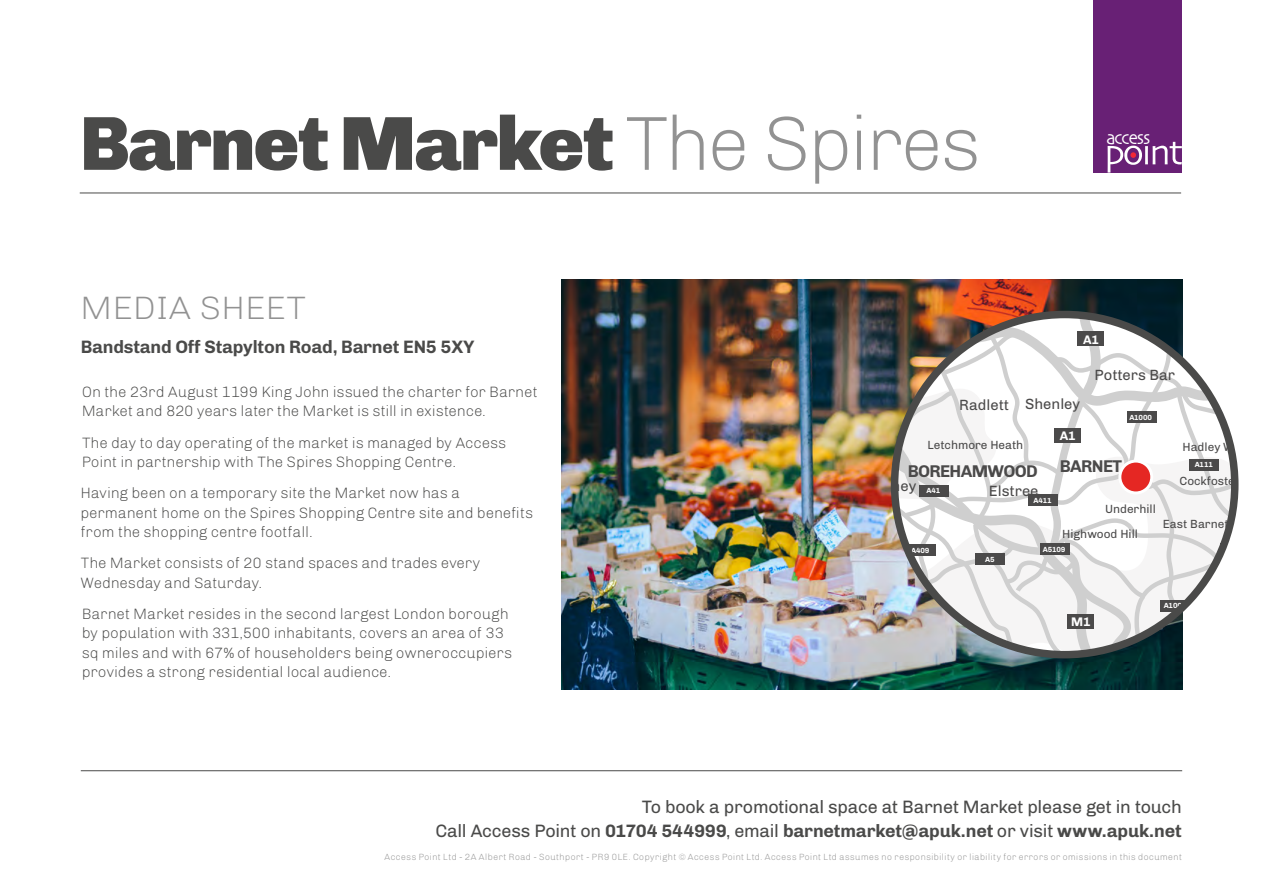
<style>
.page{position:relative;width:1263px;height:893px;background:#fff}
.page>*{position:absolute;margin:0;border:0;box-sizing:border-box;transform-origin:0 0}
.HEADING{font:900 76.65px "Chivo";letter-spacing:-.03em;color:#4a4a49}
.HEADING-2{font:300 32.4px "Chivo";color:#929292;scale:1.06 1}
.t1{font:19.65px "Skia";letter-spacing:-.06em;color:#fff;scale:.91 1}
.SUB_HEADING{font:700 18px "Chivo";letter-spacing:-.01em;color:#4a4a49}
.t2{font:18px "Chivo";letter-spacing:-.015em;color:#4a4a49}
.t3{font:700 17.1px "Chivo";letter-spacing:-.04em;color:#4b4a4a}
.SUB_HEADING-2{font:300 15px/19.5px "Chivo";letter-spacing:-.005em;color:#4a4a49}
.t4{font:14.85px "Chivo";color:#4b4a4a}
.t5{font:700 12.45px "Chivo";color:#fff}
.t6{font:11.85px "Chivo";color:#4b4a4a}
.SUB_HEADING-3{font:300 9px "Chivo";letter-spacing:.03em;color:#929292}
.t7{font:700 7.35px "Chivo";letter-spacing:-.02em;color:#fff}
.s1{font-weight:300;color:#929292}
.s2{font-weight:400}
</style>
<div class="page">
<img style="left:561px;top:279px;width:622px;height:411px">
<hr style="left:81px;top:770px;width:1101px;height:1px;background:#4a4a49">
<svg style="left:894px;top:314px;width:341px;height:341px"></svg>
<div style="left:1189px;top:459px;width:29px;height:11px;background:#4b4a4a"></div>
<div style="left:1028px;top:494px;width:29px;height:12px;background:#4b4a4a"></div>
<div style="left:1054px;top:428px;width:27px;height:15px;background:#4b4a4a"></div>
<div style="left:1067px;top:614px;width:27px;height:14px;background:#4b4a4a"></div>
<div style="left:1040px;top:543px;width:29px;height:12px;background:#4b4a4a"></div>
<div style="left:919px;top:485px;width:30px;height:12px;background:#4b4a4a"></div>
<div style="left:1077px;top:331px;width:27px;height:15px;background:#4b4a4a"></div>
<div style="left:975px;top:553px;width:30px;height:12px;background:#4b4a4a"></div>
<div style="left:906px;top:544px;width:29px;height:12px;background:#4b4a4a"></div>
<svg style="left:1220px;top:543px;width:15px;height:12px"></svg>
<div style="left:1160px;top:600px;width:30px;height:11px;background:#4b4a4a"></div>
<div style="left:1127px;top:411px;width:29px;height:12px;background:#4b4a4a"></div>
<div style="left:891px;top:311px;width:347px;height:347px;border:8px solid #4a4a49;border-radius:50%"></div>
<div style="left:1093px;top:0;width:89px;height:172px;background:#682075"></div>
<svg style="left:1107px;top:142px;width:74px;height:30px"></svg>
<hr style="left:80px;top:193px;width:1101px;height:1px;background:#4a4a49">
<p class="HEADING" style="left:80px;top:98px;width:904px">Barnet Market <span class="s1">The Spires</span></p>
<p class="t1" style="left:1106px;top:126px;width:50px">access</p>
<p class="HEADING-2" style="left:81px;top:289px;width:214px">MEDIA SHEET</p>
<p class="SUB_HEADING" style="left:81px;top:336px;width:395px">Bandstand Off Stapylton Road, Barnet EN5 5XY</p>
<p class="SUB_HEADING-2" style="left:82px;top:382px;width:457px">On the 23rd August 1199 King John issued the charter for Barnet<br>Market and 820 years later the Market is still in existence.</p>
<p class="SUB_HEADING-2" style="left:82px;top:433px;width:426px">The day to day operating of the market is managed by Access<br>Point in partnership with The Spires Shopping Centre.</p>
<p class="SUB_HEADING-2" style="left:81px;top:483px;width:454px">Having been on a temporary site the Market now has a permanent home on the Spires Shopping Centre site and benefits from the shopping centre footfall.</p>
<p class="SUB_HEADING-2" style="left:81px;top:553px;width:401px">The Market consists of 20 stand spaces and trades every<br>Wednesday and Saturday.</p>
<p class="SUB_HEADING-2" style="left:82px;top:604px;width:432px">Barnet Market resides in the second largest London borough by population with 331,500 inhabitants, covers an area of 33 sq miles and with 67% of householders being owneroccupiers provides a strong residential local audience.</p>
<p class="t5" style="left:1083px;top:332px;width:17px">A1</p>
<p class="t4" style="left:959px;top:396px;width:122px">Radlett Shenley</p>
<p class="t6" style="left:927px;top:438px;width:97px">Letchmore Heath</p>
<p class="t5" style="left:1060px;top:428px;width:17px">A1</p>
<p class="t4" style="left:1094px;top:366px;width:82px">Potters Bar</p>
<p class="t7" style="left:1129px;top:414px;width:24px">A1000</p>
<p class="t6" style="left:1182px;top:440px;width:73px">Hadley Wood</p>
<p class="t3" style="left:908px;top:461px;width:132px">BOREHAMWOOD</p>
<p class="t3" style="left:1060px;top:456px;width:64px">BARNET</p>
<p class="t4" style="left:865px;top:477px;width:53px">Bushey</p>
<p class="t7" style="left:926px;top:486px;width:15px">A41</p>
<p class="t4" style="left:989px;top:482px;width:51px">Elstree</p>
<p class="t7" style="left:1033px;top:496px;width:20px">A411</p>
<p class="t6" style="left:1105px;top:502px;width:52px">Underhill</p>
<p class="t6" style="left:1062px;top:527px;width:77px">Highwood Hill</p>
<p class="t7" style="left:911px;top:546px;width:20px">A409</p>
<p class="t7" style="left:1043px;top:545px;width:24px">A5109</p>
<p class="t7" style="left:985px;top:555px;width:11px">A5</p>
<p class="t7" style="left:1195px;top:460px;width:20px">A111</p>
<p class="t6" style="left:1179px;top:474px;width:69px">Cockfosters</p>
<p class="t6" style="left:1163px;top:517px;width:67px">East Barnet</p>
<p class="t5" style="left:1071px;top:614px;width:21px">M1</p>
<p class="t7" style="left:1164px;top:601px;width:24px">A1000</p>
<p class="t2" style="left:642px;top:796px;width:541px">To book a promotional space at Barnet Market please get in touch</p>
<p class="SUB_HEADING" style="left:435px;top:820px;width:748px"><span class="s2">Call Access Point on</span> 01704 544999<span class="s2">, email</span> barnetmarket@apuk.net <span class="s2">or visit</span> www.apuk.net</p>
<p class="SUB_HEADING-3" style="left:385px;top:852px;width:799px">Access Point Ltd - 2A Albert Road - Southport - PR9 0LE. Copyright © Access Point Ltd. Access Point Ltd assumes no responsibility or liability for errors or omissions in this document</p>
</div>
